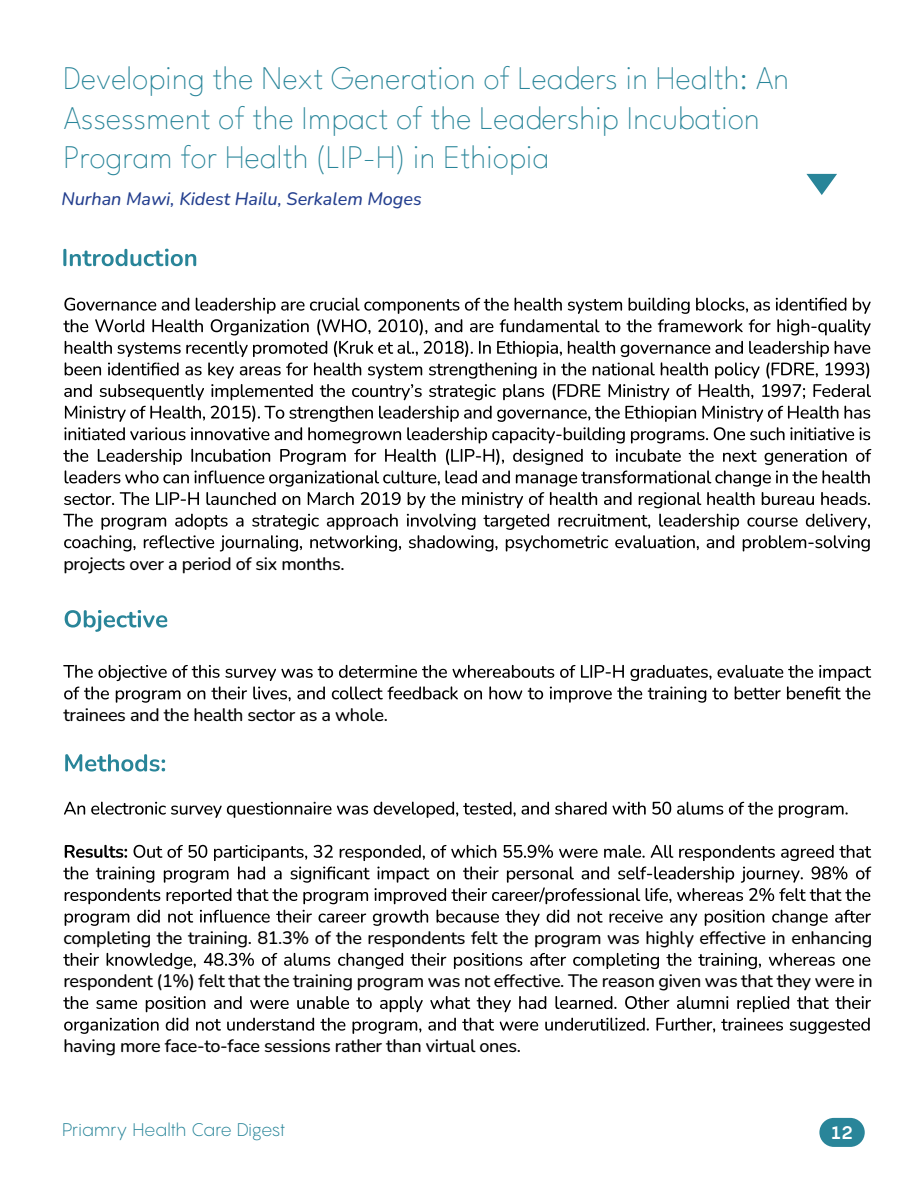
<style>
.page{position:relative;width:918px;height:1188px;background:#fff}
.page>*{position:absolute;margin:0;border:0;box-sizing:border-box;transform-origin:0 0}
.t1{font:100 33px/39.6px "League Spartan";color:#298599}
.t2{font:700 24px "Nunito";color:#298599}
.t3{font:500 18px "Nunito";letter-spacing:-.02em;color:#000}
.t4{font:italic 500 18px "Nunito";color:#25408f}
.t5{font:300 18px "Pangram";letter-spacing:-.03em;color:#298599}
.t6{font:700 18px "Pangram";color:#fff}
</style>
<div class="page">
<div style="left:819px;top:1118px;width:46px;height:29px;background:#298599;border-radius:15px"></div>
<svg style="left:63px;top:249px;width:91px;height:17px"></svg>
<svg style="left:165px;top:249px;width:31px;height:17px"></svg>
<svg style="left:806px;top:174px;width:31px;height:21px"></svg>
<svg style="left:63px;top:298px;width:808px;height:37px"></svg>
<svg style="left:64px;top:341px;width:807px;height:59px"></svg>
<svg style="left:64px;top:406px;width:806px;height:37px"></svg>
<svg style="left:63px;top:449px;width:808px;height:59px"></svg>
<svg style="left:63px;top:514px;width:807px;height:38px"></svg>
<svg style="left:65px;top:610px;width:102px;height:22px"></svg>
<svg style="left:63px;top:665px;width:808px;height:38px"></svg>
<svg style="left:65px;top:754px;width:100px;height:18px"></svg>
<svg style="left:64px;top:802px;width:784px;height:16px"></svg>
<svg style="left:63px;top:845px;width:808px;height:59px"></svg>
<svg style="left:65px;top:910px;width:806px;height:16px"></svg>
<svg style="left:63px;top:953px;width:807px;height:16px"></svg>
<svg style="left:63px;top:996px;width:808px;height:16px"></svg>
<svg style="left:64px;top:1018px;width:806px;height:16px"></svg>
<h1 class="t1" style="left:63px;top:56px;width:728px">Developing the Next Generation of Leaders in Health: An<br>Assessment of the Impact of the Leadership Incubation<br>Program for Health (LIP-H) in Ethiopia</h1>
<p class="t4" style="left:62px;top:187px;width:362px">Nurhan Mawi, Kidest Hailu, Serkalem Moges</p>
<h2 class="t2" style="left:154px;top:241px;width:11px">t</h2>
<p class="t3" style="left:63px;top:551px;width:283px">projects over a period of six months.</p>
<p class="t3" style="left:63px;top:702px;width:326px">trainees and the health sector as a whole.</p>
<p class="t3" style="left:63px;top:925px;width:810px">completing the training. 81.3% of the respondents felt the program was highly effective in enhancing</p>
<p class="t3" style="left:63px;top:969px;width:811px">respondent (1%) felt that the training program was not effective. The reason given was that they were in</p>
<p class="t3" style="left:63px;top:1033px;width:459px">having more face-to-face sessions rather than virtual ones.</p>
<p class="t5" style="left:62px;top:1118px;width:225px">Priamry Health Care Digest</p>
<p class="t6" style="left:831px;top:1121px;width:23px">12</p>
</div>
